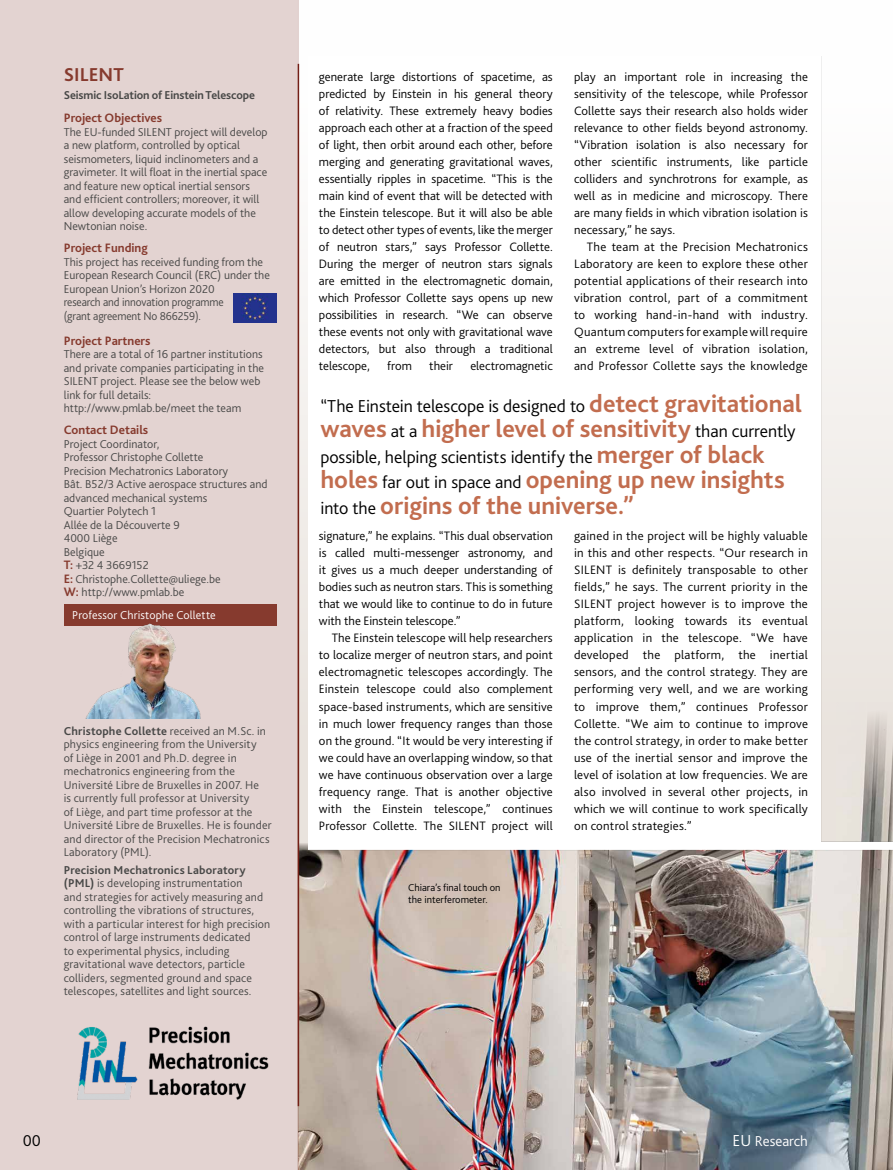
<style>
.page{position:relative;width:893px;height:1170px;background:#fff}
.page>*{position:absolute;margin:0;border:0;box-sizing:border-box;transform-origin:0 0}
.Projects_Intro{font:700 25.5px/25.5px "Bliss 2";color:#c26d4f}
.Rotis_body_text{font:700 19.5px "Bliss 2";letter-spacing:.005em;color:#863a2e}
.Projects_Intro-2{font:300 18px "Bliss 2";letter-spacing:-.005em;color:#000}
.t1{font:300 16.5px "Bliss 2";color:#000}
.t2{font:300 15px "Bliss 2";color:#fff}
.side_panel{font:300 12.75px/17px "Bliss 2";letter-spacing:.005em;color:#000;text-align:justify}
.sideP_orange{font:700 12.75px "Bliss 2";color:#863a2e}
.side_panel-2{font:300 12px/13.5px "Bliss 2";color:#484847}
.PRoject_subhead{font:700 12px "Bliss 2";letter-spacing:-.01em;color:#484847}
.t3{font:300 12px "Bliss 2";letter-spacing:.01em;color:#fff}
.t4{font:300 10.5px/12px "Bliss 2";color:#000}
.s1{font-weight:700;font-size:12.75px;color:#863a2e}
.s2{font-weight:700}
.s3{font-weight:700;font-size:25.5px;color:#c26d4f}
.s4{font-weight:300;font-size:18px;color:#000}
.s5{font-size:16.65px}
</style>
<div class="page">
<svg style="left:298px;top:0;width:524px;height:842px"></svg>
<img style="left:298px;top:842px;width:595px;height:327px">
<div style="left:0;top:0;width:298px;height:1169px;background:#e3d3d1"></div>
<hr style="left:298px;top:64px;width:1px;height:1042px;background:#731f16">
<img style="left:308px;top:57px;width:585px;height:847px">
<div style="left:64px;top:604px;width:212px;height:21px;background:#863a2e"></div>
<img style="left:233px;top:293px;width:43px;height:29px">
<img style="left:82px;top:623px;width:121px;height:95px">
<img style="left:77px;top:1026px;width:192px;height:74px">
<p class="Rotis_body_text" style="left:64px;top:63px;width:62px">SILENT</p>
<p class="PRoject_subhead" style="left:64px;top:88px;width:193px">Seismic IsoLation of Einstein Telescope</p>
<p class="sideP_orange" style="left:64px;top:110px;width:100px">Project Objectives</p>
<p class="side_panel-2" style="left:64px;top:124px;width:205px">The EU-funded SILENT project will develop a new platform, controlled by optical seismometers, liquid inclinometers and a gravimeter. It will float in the inertial space and feature new optical inertial sensors and efficient controllers; moreover, it will allow developing accurate models of the Newtonian noise.</p>
<p class="sideP_orange" style="left:64px;top:240px;width:86px">Project Funding</p>
<p class="side_panel-2" style="left:64px;top:254px;width:208px">This project has received funding from the European Research Council (ERC) under the European Union’s Horizon 2020<br>research and innovation programme<br>(grant agreement No 866259).</p>
<p class="sideP_orange" style="left:64px;top:332px;width:88px">Project Partners</p>
<p class="side_panel-2" style="left:64px;top:347px;width:202px">There are a total of 16 partner institutions and private companies participating in the SILENT project. Please see the below web link for full details:</p>
<p class="side_panel-2" style="left:64px;top:401px;width:179px">http://www.pmlab.be/meet the team</p>
<p class="sideP_orange" style="left:64px;top:422px;width:86px">Contact Details</p>
<p class="side_panel-2" style="left:64px;top:436px;width:141px">Project Coordinator,<br>Professor Christophe Collette</p>
<p class="side_panel-2" style="left:64px;top:463px;width:166px">Precision Mechatronics Laboratory</p>
<p class="side_panel-2" style="left:64px;top:477px;width:205px">Bât. B52/3 Active aerospace structures and advanced mechanical systems</p>
<p class="side_panel-2" style="left:64px;top:504px;width:94px">Quartier Polytech 1</p>
<p class="side_panel-2" style="left:64px;top:517px;width:118px">Allée de la Découverte 9</p>
<p class="side_panel-2" style="left:64px;top:531px;width:55px">4000 Liège</p>
<p class="side_panel-2" style="left:64px;top:544px;width:42px">Belgique</p>
<p class="side_panel-2" style="left:64px;top:558px;width:86px"><span class="s1">T:</span> +32 4 3669152</p>
<p class="side_panel-2" style="left:64px;top:571px;width:158px"><span class="s1">E:</span> Christophe.Collette@uliege.be</p>
<p class="side_panel-2" style="left:64px;top:585px;width:122px"><span class="s1">W:</span> http://www.pmlab.be</p>
<p class="t3" style="left:72px;top:607px;width:145px">Professor Christophe Collette</p>
<p class="side_panel-2" style="left:64px;top:723px;width:209px"><span class="s2">Christophe Collette</span> received an M.Sc. in physics engineering from the University<br>of Liège in 2001 and Ph.D. degree in mechatronics engineering from the Université Libre de Bruxelles in 2007. He<br>is currently full professor at University<br>of Liège, and part time professor at the Université Libre de Bruxelles. He is founder and director of the Precision Mechatronics Laboratory (PML).</p>
<p class="side_panel-2" style="left:64px;top:862px;width:208px"><span class="s2">Precision Mechatronics Laboratory (PML)</span> is developing instrumentation<br>and strategies for actively measuring and controlling the vibrations of structures, with a particular interest for high precision control of large instruments dedicated<br>to experimental physics, including gravitational wave detectors, particle colliders, segmented ground and space telescopes, satellites and light sources.</p>
<p class="side_panel" style="left:319px;top:68px;width:235px">generate large distortions of spacetime, as predicted by Einstein in his general theory of relativity. These extremely heavy bodies approach each other at a fraction of the speed of light, then orbit around each other, before merging and generating gravitational waves, essentially ripples in spacetime. “This is the main kind of event that will be detected with the Einstein telescope. But it will also be able to detect other types of events, like the merger of neutron stars,” says Professor Collette.<br>During the merger of neutron stars signals are emitted in the electromagnetic domain, which Professor Collette says opens up new possibilities in research. “We can observe these events not only with gravitational wave detectors, but also through a traditional telescope,</p>
<p class="side_panel" style="left:387px;top:357px;width:26px">from</p>
<p class="side_panel" style="left:429px;top:357px;width:25px">their</p>
<p class="side_panel" style="left:470px;top:357px;width:84px">electromagnetic</p>
<p class="side_panel" style="left:574px;top:68px;width:235px">play an important role in increasing the sensitivity of the telescope, while Professor Collette says their research also holds wider relevance to other fields beyond astronomy. “Vibration isolation is also necessary for other scientific instruments, like particle colliders and synchrotrons for example, as well as in medicine and microscopy. There are many fields in which vibration isolation is necessary,” he says.</p>
<p class="side_panel" style="left:574px;top:238px;width:235px;text-indent:13px">The team at the Precision Mechatronics Laboratory are keen to explore these other potential applications of their research into vibration control, part of a commitment to working hand-in-hand with industry.<br>Quantum computers for example will require an extreme level of vibration isolation, and Professor Collette says the knowledge</p>
<p class="Projects_Intro-2" style="left:320px;top:394px;width:483px">“The Einstein telescope is designed to <span class="s3">detect gravitational</span></p>
<p class="Projects_Intro" style="left:320px;top:415px;width:477px">waves <span class="s4">at a</span> higher level of sensitivity <span class="s4">than currently</span></p>
<p class="Projects_Intro-2" style="left:320px;top:445px;width:446px">possible, helping scientists identify the <span class="s3">merger of black</span></p>
<p class="Projects_Intro" style="left:320px;top:466px;width:466px">holes <span class="s4">far out in space and</span> opening up new insights <span class="s4">into the</span> origins of the universe.”</p>
<p class="side_panel" style="left:319px;top:527px;width:235px">signature,” he explains. “This dual observation is called multi-messenger astronomy, and it gives us a much deeper understanding of bodies such as neutron stars. This is something that we would like to continue to do in future with the Einstein telescope.”</p>
<p class="side_panel" style="left:319px;top:629px;width:235px;text-indent:13px">The Einstein telescope will help researchers to localize merger of neutron stars, and point electromagnetic telescopes accordingly. The Einstein telescope could also complement space-based instruments, which are sensitive in much lower frequency ranges than those on the ground. “It would be very interesting if we could have an overlapping window, so that we have continuous observation over a large frequency range. That is another objective with the Einstein telescope,” continues Professor Collette. The SILENT project will</p>
<p class="t4" style="left:408px;top:880px;width:94px">Chiara’s final touch on the interferometer.</p>
<p class="side_panel" style="left:574px;top:527px;width:235px">gained in the project will be highly valuable in this and other respects. “Our research in SILENT is definitely transposable to other fields,” he says. The current priority in the SILENT project however is to improve the platform, looking towards its eventual application in the telescope. “We have developed the platform, the inertial sensors, and the control strategy. They are performing very well, and we are working to improve them,” continues Professor Collette. “We aim to continue to improve the control strategy, in order to make better use of the inertial sensor and improve the level of isolation at low frequencies. We are also involved in several other projects, in which we will continue to work specifically on control strategies.”</p>
<p class="t1" style="left:23px;top:1129px;width:20px">00</p>
<p class="t2" style="left:732px;top:1131px;width:77px"><span class="s5">EU</span> Research</p>
</div>
